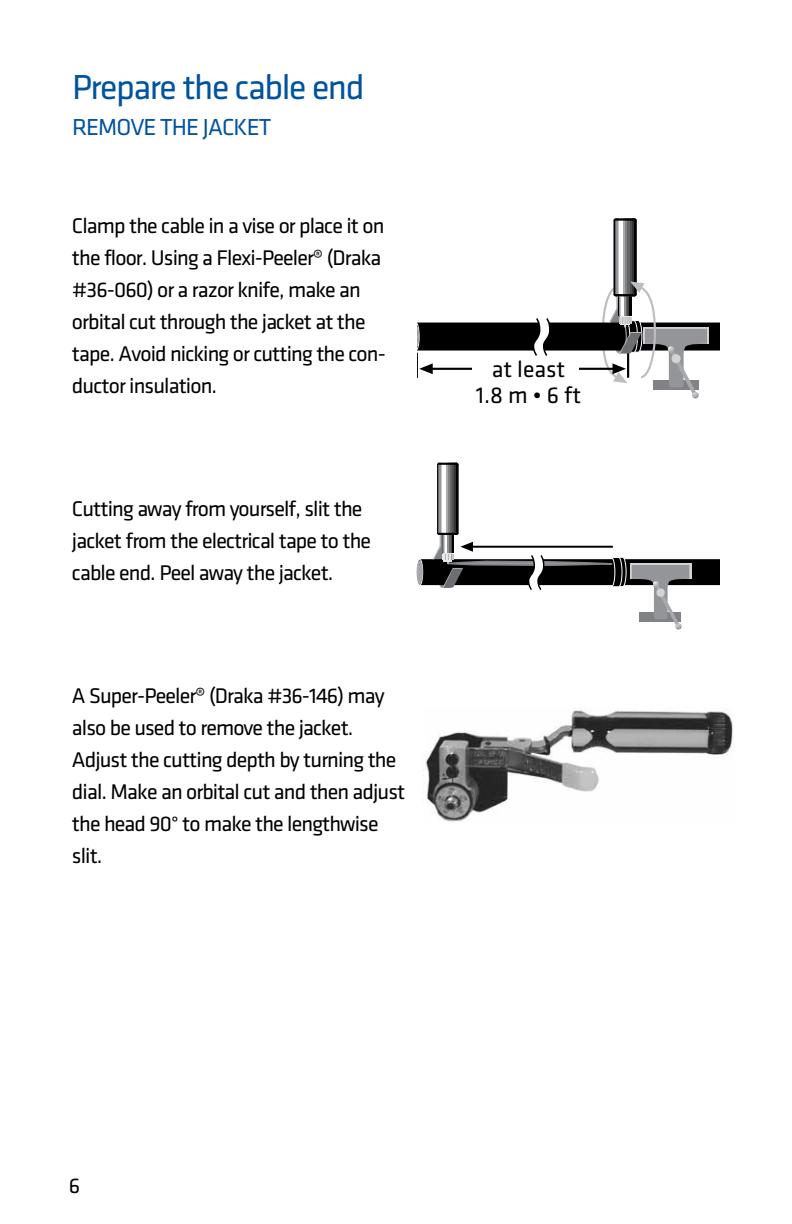
<style>
.page{position:relative;width:792px;height:1224px;background:#fff}
.page>*{position:absolute;margin:0;border:0;box-sizing:border-box;transform-origin:0 0}
.t1{font:36px "Klavika Basic";letter-spacing:-.04em;color:#00539f}
.t2{font:24px "Klavika Basic";letter-spacing:-.04em;color:#00539f}
.t3{font:23.8px/26px "Klavika Basic";color:#000;text-align:center}
.t4{font:22px/32px "Klavika Basic";letter-spacing:-.04em;color:#000}
</style>
<div class="page">
<hr style="left:432px;top:368px;width:181px;height:2px;background:#000">
<div style="left:418px;top:323px;width:302px;height:28px;background:#000"></div>
<svg style="left:418px;top:322px;width:15px;height:53px"></svg>
<div style="left:473px;top:362px;width:106px;height:53px;background:#fff"></div>
<svg style="left:532px;top:318px;width:19px;height:38px"></svg>
<div style="left:643px;top:327px;width:66px;height:17px;background:#d1d3d4"></div>
<hr style="left:614px;top:218px;width:1px;height:78px;background:#000">
<hr style="left:615px;top:218px;width:1px;height:78px;background:#636466">
<hr style="left:616px;top:218px;width:2px;height:78px;background:#939598">
<hr style="left:618px;top:218px;width:1px;height:78px;background:#c7c8ca">
<hr style="left:623px;top:218px;width:2px;height:78px;background:#a8aaac">
<hr style="left:626px;top:218px;width:2px;height:78px;background:#808284">
<hr style="left:628px;top:218px;width:2px;height:78px;background:#656668">
<hr style="left:630px;top:218px;width:2px;height:78px;background:#4e4e50">
<hr style="left:632px;top:218px;width:3px;height:78px;background:#343335">
<hr style="left:635px;top:218px;width:2px;height:78px;background:#000">
<svg style="left:614px;top:218px;width:23px;height:3px"></svg>
<svg style="left:601px;top:281px;width:106px;height:118px"></svg>
<div style="left:419px;top:559px;width:301px;height:26px;background:#000"></div>
<div style="left:417px;top:559px;width:6px;height:26px;border:1px solid #fff;border-radius:50%"></div>
<svg style="left:417px;top:560px;width:6px;height:24px"></svg>
<svg style="left:689px;top:563px;width:2px;height:16px"></svg>
<hr style="left:437px;top:463px;width:1px;height:72px;background:#000">
<hr style="left:438px;top:463px;width:2px;height:72px;background:#636466">
<hr style="left:440px;top:463px;width:1px;height:72px;background:#939598">
<hr style="left:441px;top:463px;width:2px;height:72px;background:#c7c8ca">
<hr style="left:442px;top:463px;width:2px;height:72px;background:#fff">
<hr style="left:446px;top:463px;width:2px;height:72px;background:#a8aaac">
<hr style="left:448px;top:463px;width:2px;height:72px;background:#808284">
<hr style="left:450px;top:463px;width:2px;height:72px;background:#656668">
<hr style="left:452px;top:463px;width:2px;height:72px;background:#4e4e50">
<hr style="left:454px;top:463px;width:3px;height:72px;background:#343335">
<hr style="left:456px;top:463px;width:3px;height:72px;background:#000">
<svg style="left:437px;top:463px;width:22px;height:2px"></svg>
<svg style="left:430px;top:533px;width:259px;height:97px"></svg>
<img style="left:423px;top:708px;width:310px;height:114px">
<h1 class="t1" style="left:72px;top:64px;width:294px">Prepare the cable end</h1>
<p class="t2" style="left:72px;top:111px;width:15px">REMOVE</p>
<p class="t2" style="left:160px;top:111px;width:109px">THE jacket</p>
<p class="t4" style="left:72px;top:209px;width:315px">Clamp the cable in a vise or place it on the floor. Using a Flexi-Peeler® (Draka #36-060) or a razor knife, make an orbital cut through the jacket at the tape. Avoid nicking or cutting the con&shy;ductor insulation.</p>
<p class="t4" style="left:72px;top:492px;width:301px">Cutting away from yourself, slit the jacket from the electrical tape to the cable end. Peel away the jacket.</p>
<p class="t4" style="left:72px;top:679px;width:335px">A Super-Peeler® (Draka #36-146) may also be used to remove the jacket.<br>Adjust the cutting depth by turning the dial. Make an orbital cut and then adjust the head 90° to make the lengthwise slit.</p>
<p class="t3" style="left:476px;top:355px;width:107px">at least<br>1.8 m • 6 ft</p>
<p class="t4" style="left:69px;top:1169px;width:13px">6</p>
</div>
